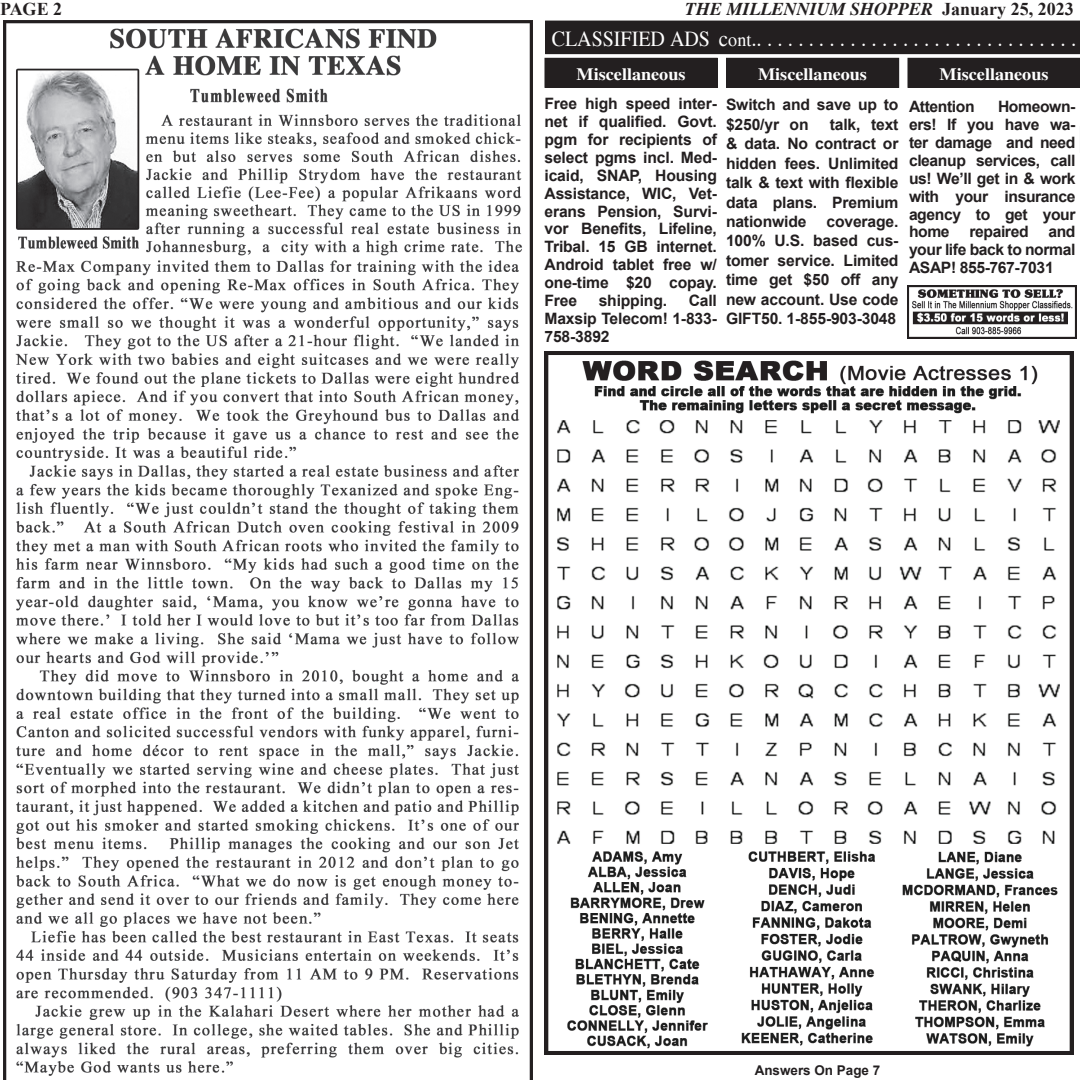
<style>
.page{position:relative;width:1080px;height:1080px;background:#fff}
.page>*{position:absolute;margin:0;border:0;box-sizing:border-box;transform-origin:0 0}
.t1{font:21.9px "Times New Roman";color:#fff;scale:.92 1}
.t2{font:italic 700 18px "Times New Roman";color:#231f20}
.t3{font:700 18px "Times New Roman";color:#231f20}
.t4{font:700 17.4px "Times";color:#fff;scale:1.04 1}
.t5{font:700 15.75px/18px "Arial";letter-spacing:-.01em;color:#231f20;text-align:justify}
.t6{font:700 13.5px "Arial";color:#231f20}
.s1{font-style:normal}
.s2{font-size:18.75px}
.s3{font-size:21.6px}
</style>
<div class="page">
<div style="left:546px;top:21px;width:534px;height:33px;background:#231f20"></div>
<div style="left:908px;top:58px;width:172px;height:29px;background:#231f20"></div>
<div style="left:907px;top:58px;width:173px;height:30px;border:1px solid #231f20"></div>
<div style="left:545px;top:58px;width:172px;height:29px;background:#231f20"></div>
<div style="left:544px;top:58px;width:174px;height:30px;border:1px solid #231f20"></div>
<div style="left:727px;top:58px;width:172px;height:29px;background:#231f20"></div>
<div style="left:726px;top:58px;width:173px;height:30px;border:1px solid #231f20"></div>
<img style="left:3px;top:21px;width:529px;height:1059px">
<img style="left:545px;top:351px;width:529px;height:704px">
<img style="left:908px;top:285px;width:169px;height:54px">
<p class="t3" style="left:0;top:-4px;width:64px">PAGE 2</p>
<p class="t2" style="left:685px;top:-2px;width:390px">THE MILLENNIUM SHOPPER <span class="s1">January 25, 2023</span></p>
<h1 class="t1" style="left:552px;top:27px;width:572px">CLASSIFIED ADS c<span class="s2">ont</span>.. <span class="s3">. . . .</span> . . . . . . . . . . . . . . . . . . . . . . . . . .</h1>
<p class="t4" style="left:577px;top:63px;width:106px">Miscellaneous</p>
<p class="t4" style="left:758px;top:63px;width:106px">Miscellaneous</p>
<p class="t4" style="left:940px;top:63px;width:106px">Miscellaneous</p>
<p class="t5" style="left:544px;top:95px;width:174px">Free high speed inter&shy;net if qualified. Govt. pgm for recipients of select pgms incl. Med&shy;icaid, SNAP, Housing Assistance, WIC, Vet&shy;erans Pension, Survi&shy;vor Benefits, Lifeline, Tribal. 15 GB internet.<br>Android tablet free w/ one-time $20 copay.<br>Free</p>
<p class="t5" style="left:544px;top:292px;width:174px;text-indent:144px">Call Maxsip Telecom! 1-833- 758-3892</p>
<p class="t5" style="left:599px;top:292px;width:70px">shipping.</p>
<p class="t5" style="left:726px;top:96px;width:174px;line-height:19.5px">Switch and save up to $250/yr on</p>
<p class="t5" style="left:726px;top:115px;width:174px;line-height:19.5px;text-indent:104px">talk, text &amp; data. No contract or hidden fees. Unlimited talk &amp; text with flexible data plans. Premium nationwide</p>
<p class="t5" style="left:726px;top:212px;width:174px;line-height:19.5px;text-indent:101px">coverage.<br>100% U.S. based cus&shy;tomer service. Limited time get $50 off any new account. Use code GIFT50. 1-855-903-3048</p>
<p class="t5" style="left:909px;top:98px;width:67px">Attention</p>
<p class="t5" style="left:909px;top:98px;width:168px;text-indent:89px">Homeown&shy;ers! If you have wa&shy;ter damage and need cleanup services, call us! We’ll get in &amp; work with your insurance agency to get your home</p>
<p class="t5" style="left:909px;top:223px;width:168px;text-indent:139px">and your life back to normal ASAP! 855-767-7031</p>
<p class="t5" style="left:969px;top:223px;width:61px">repaired</p>
<p class="t6" style="left:755px;top:1061px;width:127px">Answers On Page 7</p>
</div>
